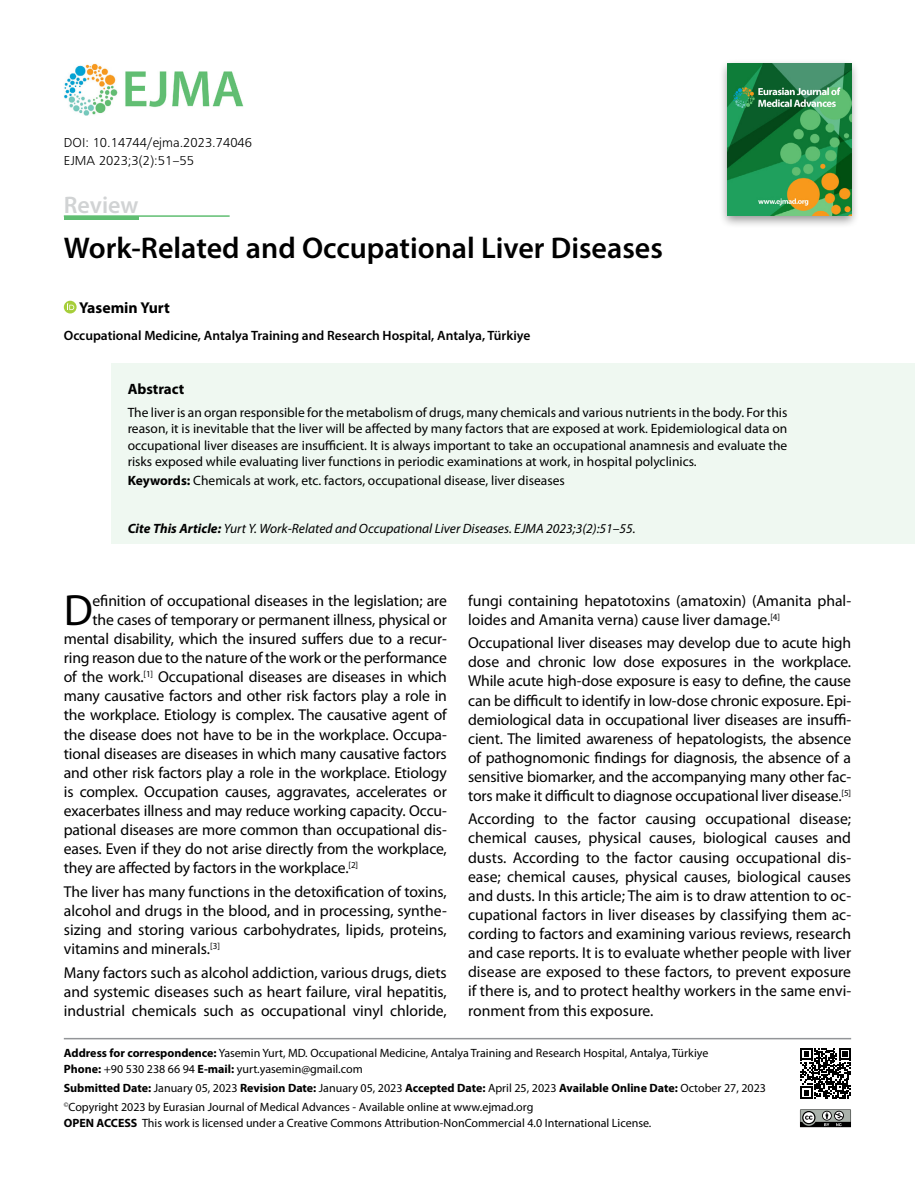
<style>
.page{position:relative;width:915px;height:1191px;background:#fff}
.page>*{position:absolute;margin:0;border:0;box-sizing:border-box;transform-origin:0 0}
.t1{font:43.95px "Myriad Pro";color:#000}
.t2{font:600 30px "Myriad Pro";color:#000}
.t3{font:600 24px "Myriad Pro";color:#d1d3d4}
.t4{font:15.75px/19px "Myriad Pro";letter-spacing:-.01em;color:#000;text-align:justify}
.t5{font:700 15.75px "Myriad Pro";color:#000}
.t6{font:700 15px "Myriad Pro";color:#000}
.t7{font:13.5px/16.5px "Myriad Pro";color:#000;text-align:justify}
.t8{font:italic 13.5px "Myriad Pro";color:#000}
.t9{font:600 13.5px "Myriad Pro";color:#000}
.t10{font:13.5px/18px "Frugal Normal Tr";color:#000}
.t11{font:12px/16.5px "Myriad Pro";color:#000}
.s1{font-weight:700}
</style>
<div class="page">
<div style="left:112px;top:363px;width:802px;height:181px;background:#eff8f1"></div>
<svg style="left:64px;top:301px;width:13px;height:12px"></svg>
<svg style="left:67px;top:303px;width:7px;height:7px"></svg>
<hr style="left:64px;top:1038px;width:786px;height:1px;background:#939598">
<svg style="left:800px;top:1048px;width:50px;height:50px"></svg>
<svg style="left:800px;top:1109px;width:51px;height:19px"></svg>
<div style="left:717px;top:59px;width:143px;height:170px;background:#000;opacity:.43"></div>
<img style="left:727px;top:64px;width:123px;height:151px">
<img style="left:64px;top:64px;width:179px;height:51px">
<hr style="left:64px;top:215px;width:165px;height:2px;background:#60be72">
<hr style="left:64px;top:216px;width:74px;height:4px;background:#60be72">
<p class="t10" style="left:64px;top:133px;width:190px">DOI: 10.14744/ejma.2023.74046<br>EJMA 2023;3(2):51–55</p>
<h3 class="t3" style="left:64px;top:190px;width:76px">Review</h3>
<h2 class="t2" style="left:64px;top:229px;width:600px">Work-Related and Occupational Liver Diseases</h2>
<p class="t5" style="left:79px;top:298px;width:92px">Yasemin Yurt</p>
<p class="t9" style="left:64px;top:327px;width:468px">Occupational Medicine, Antalya Training and Research Hospital, Antalya, Türkiye</p>
<p class="t6" style="left:128px;top:379px;width:58px">Abstract</p>
<p class="t7" style="left:128px;top:404px;width:661px">The liver is an organ responsible for the metabolism of drugs, many chemicals and various nutrients in the body. For this reason, it is inevitable that the liver will be affected by many factors that are exposed at work. Epidemiological data on occupational liver diseases are insufficient. It is always important to take an occupational anamnesis and evaluate the risks exposed while evaluating liver functions in periodic examinations at work, in hospital polyclinics.</p>
<p class="t7" style="left:128px;top:472px;width:438px"><span class="s1">Keywords:</span> Chemicals at work, etc. factors, occupational disease, liver diseases</p>
<p class="t8" style="left:128px;top:520px;width:509px"><span class="s1">Cite This Article:</span> Yurt Y. Work-Related and Occupational Liver Diseases. EJMA 2023;3(2):51–55.</p>
<h1 class="t1" style="left:64px;top:583px;width:31px">D</h1>
<p class="t4" style="left:93px;top:591px;width:355px">efinition of occupational diseases in the legislation; are</p>
<p class="t4" style="left:93px;top:610px;width:355px">the cases of temporary or permanent illness, physical or</p>
<p class="t4" style="left:64px;top:629px;width:384px">mental disability, which the insured suffers due to a recur-</p>
<p class="t4" style="left:64px;top:648px;width:384px">ring reason due to the nature of the work or the performance</p>
<p class="t4" style="left:64px;top:667px;width:384px">of the work.<sup>[1]</sup> Occupational diseases are diseases in which</p>
<p class="t4" style="left:64px;top:686px;width:384px">many causative factors and other risk factors play a role in</p>
<p class="t4" style="left:64px;top:705px;width:384px">the workplace. Etiology is complex. The causative agent of</p>
<p class="t4" style="left:64px;top:724px;width:384px">the disease does not have to be in the workplace. Occupa-</p>
<p class="t4" style="left:64px;top:743px;width:384px">tional diseases are diseases in which many causative factors</p>
<p class="t4" style="left:64px;top:762px;width:384px">and other risk factors play a role in the workplace. Etiology</p>
<p class="t4" style="left:64px;top:782px;width:384px">is complex. Occupation causes, aggravates, accelerates or</p>
<p class="t4" style="left:64px;top:801px;width:384px">exacerbates illness and may reduce working capacity. Occu-</p>
<p class="t4" style="left:64px;top:820px;width:384px">pational diseases are more common than occupational dis-</p>
<p class="t4" style="left:64px;top:839px;width:384px">eases. Even if they do not arise directly from the workplace,</p>
<p class="t4" style="left:64px;top:858px;width:296px">they are affected by factors in the workplace.<sup>[2]</sup></p>
<p class="t4" style="left:64px;top:881px;width:384px">The liver has many functions in the detoxification of toxins, alcohol and drugs in the blood, and in processing, synthe&shy;sizing and storing various carbohydrates, lipids, proteins, vitamins and minerals.<sup>[3]</sup></p>
<p class="t4" style="left:64px;top:962px;width:384px">Many factors such as alcohol addiction, various drugs, diets and systemic diseases such as heart failure, viral hepatitis, industrial chemicals such as occupational vinyl chloride,</p>
<p class="t4" style="left:468px;top:591px;width:384px">fungi containing hepatotoxins (amatoxin) (Amanita phal&shy;loides and Amanita verna) cause liver damage.<sup>[4]</sup></p>
<p class="t4" style="left:468px;top:633px;width:384px">Occupational liver diseases may develop due to acute high dose and chronic low dose exposures in the workplace.<br>While acute high-dose exposure is easy to define, the cause can be difficult to identify in low-dose chronic exposure. Epi&shy;demiological data in occupational liver diseases are insuffi&shy;cient. The limited awareness of hepatologists, the absence of pathognomonic findings for diagnosis, the absence of a sensitive biomarker, and the accompanying many other fac&shy;tors make it difficult to diagnose occupational liver disease.<sup>[5]</sup></p>
<p class="t4" style="left:468px;top:809px;width:384px">According to the factor causing occupational disease; chemical causes, physical causes, biological causes and dusts. According to the factor causing occupational dis&shy;ease; chemical causes, physical causes, biological causes and dusts. In this article; The aim is to draw attention to oc&shy;cupational factors in liver diseases by classifying them ac&shy;cording to factors and examining various reviews, research and case reports. It is to evaluate whether people with liver disease are exposed to these factors, to prevent exposure if there is, and to protect healthy workers in the same envi&shy;ronment from this exposure.</p>
<p class="t11" style="left:64px;top:1044px;width:646px"><span class="s1">Address for correspondence:</span> Yasemin Yurt, MD. Occupational Medicine, Antalya Training and Research Hospital, Antalya, Türkiye<br><span class="s1">Phone:</span> +90 530 238 66 94 <span class="s1">E-mail:</span> yurt.yasemin@gmail.com</p>
<p class="t11" style="left:64px;top:1078px;width:703px;line-height:18.6px"><span class="s1">Submitted Date:</span> January 05, 2023 <span class="s1">Revision Date:</span> January 05, 2023 <span class="s1">Accepted Date:</span> April 25, 2023 <span class="s1">Available Online Date:</span> October 27, 2023 <sup>©</sup>Copyright 2023 by Eurasian Journal of Medical Advances - Available online at www.ejmad.org</p>
<p class="t11" style="left:64px;top:1114px;width:589px"><span class="s1">OPEN ACCESS</span> This work is licensed under a Creative Commons Attribution-NonCommercial 4.0 International License.</p>
</div>
